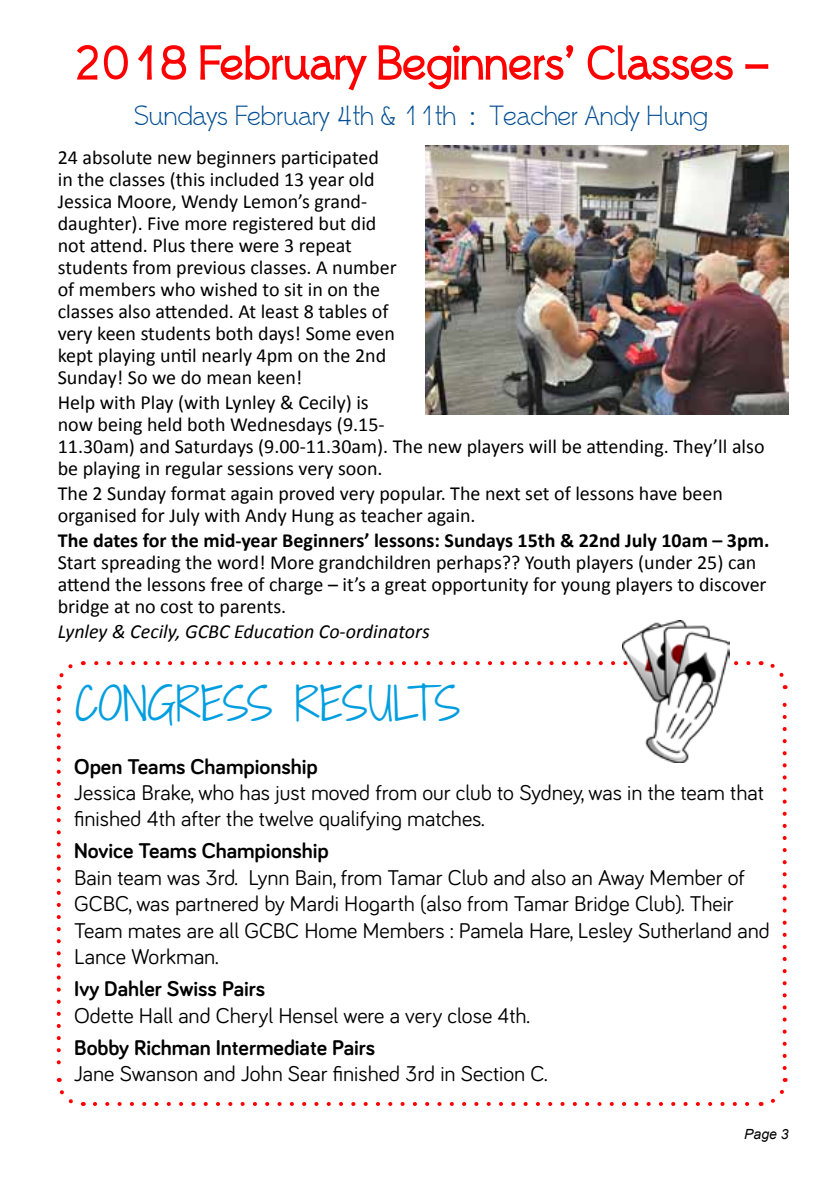
<style>
.page{position:relative;width:840px;height:1191px;background:#fff}
.page>*{position:absolute;margin:0;border:0;box-sizing:border-box;transform-origin:0 0}
.t1{font:700 50px "Whipsmart";letter-spacing:-.03em;color:#f00}
.t2{font:300 44px "Shadows Into";color:#009ee0}
.t3{font:28px "Whipsmart";color:#004d92}
.t4{font:22px/26.4px "Bariol";color:#000}
.t5{font:700 22px "Bariol";color:#000}
.t6{font:20px/22px "Calibri";color:#000}
.t7{font:700 20px "Calibri";color:#000}
.t8{font:italic 20px "Calibri";color:#000}
.t9{font:italic 14px "Arial";color:#000}
</style>
<div class="page">
<img style="left:425px;top:145px;width:362px;height:269px">
<svg style="left:95px;top:1102px;width:655px;height:4px"></svg>
<svg style="left:56px;top:664px;width:17px;height:25px"></svg>
<svg style="left:56px;top:699px;width:28px;height:407px"></svg>
<svg style="left:771px;top:1078px;width:17px;height:25px"></svg>
<svg style="left:760px;top:661px;width:26px;height:407px"></svg>
<svg style="left:83px;top:661px;width:665px;height:4px"></svg>
<img style="left:622px;top:620px;width:107px;height:142px">
<h1 class="t1" style="left:72px;top:37px;width:699px">2018 February Beginners’ Classes –</h1>
<h3 class="t3" style="left:134px;top:101px;width:575px">Sundays February 4th &amp; 11th : Teacher Andy Hung</h3>
<p class="t6" style="left:58px;top:147px;width:340px">24 absolute new beginners participated in the classes (this included 13 year old Jessica Moore, Wendy Lemon’s grand&shy;daughter). Five more registered but did not attend. Plus there were 3 repeat students from previous classes. A number of members who wished to sit in on the classes also attended. At least 8 tables of very keen students both days! Some even kept playing until nearly 4pm on the 2nd Sunday! So we do mean keen!</p>
<p class="t6" style="left:58px;top:391px;width:708px">Help with Play (with Lynley &amp; Cecily) is<br>now being held both Wednesdays (9.15-<br>11.30am) and Saturdays (9.00-11.30am). The new players will be attending. They’ll also be playing in regular sessions very soon.</p>
<p class="t6" style="left:58px;top:482px;width:666px">The 2 Sunday format again proved very popular. The next set of lessons have been organised for July with Andy Hung as teacher again.</p>
<p class="t7" style="left:58px;top:527px;width:712px">The dates for the mid-year Beginners’ lessons: Sundays 15th &amp; 22nd July 10am – 3pm.</p>
<p class="t6" style="left:58px;top:551px;width:710px">Start spreading the word! More grandchildren perhaps?? Youth players (under 25) can attend the lessons free of charge – it’s a great opportunity for young players to discover bridge at no cost to parents.</p>
<p class="t8" style="left:58px;top:617px;width:373px">Lynley &amp; Cecily, GCBC Education Co-ordinators</p>
<h2 class="t2" style="left:75px;top:672px;width:387px">CONGRESS RESULTS</h2>
<p class="t5" style="left:74px;top:751px;width:245px">Open Teams Championship</p>
<p class="t4" style="left:74px;top:778px;width:690px">Jessica Brake, who has just moved from our club to Sydney, was in the team that finished 4th after the twelve qualifying matches.</p>
<p class="t5" style="left:74px;top:836px;width:256px">Novice Teams Championship</p>
<p class="t4" style="left:74px;top:863px;width:696px">Bain team was 3rd. Lynn Bain, from Tamar Club and also an Away Member of GCBC, was partnered by Mardi Hogarth (also from Tamar Bridge Club). Their Team mates are all GCBC Home Members : Pamela Hare, Lesley Sutherland and Lance Workman.</p>
<p class="t5" style="left:74px;top:973px;width:192px">Ivy Dahler Swiss Pairs</p>
<p class="t4" style="left:74px;top:1001px;width:457px">Odette Hall and Cheryl Hensel were a very close 4th.</p>
<p class="t5" style="left:74px;top:1032px;width:302px">Bobby Richman Intermediate Pairs</p>
<p class="t4" style="left:74px;top:1059px;width:474px">Jane Swanson and John Sear finished 3rd in Section C.</p>
<p class="t9" style="left:743px;top:1125px;width:46px">Page 3</p>
</div>
